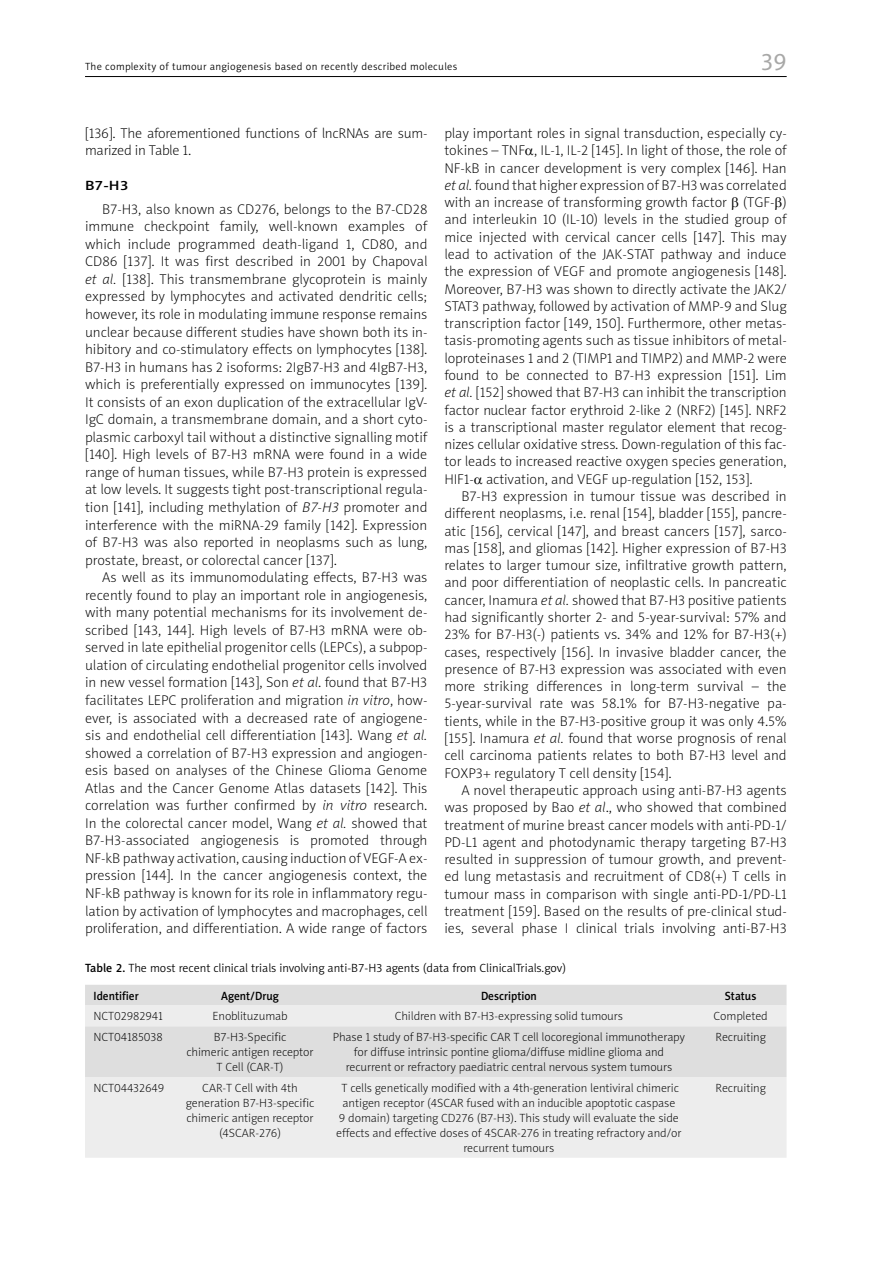
<style>
.page{position:relative;width:893px;height:1263px;background:#fff}
.page>*{position:absolute;margin:0;border:0;box-sizing:border-box;transform-origin:0 0}
.t1{font:24px "Naomi Sans EFN";color:#a8a8a7}
.t2{font:14.25px/17.2px "Naomi Sans EFN Thin";letter-spacing:.005em;color:#000;text-align:justify}
.t3{font:13.5px "Naomi Sans EFN Medium";color:#000;scale:1.2 1}
.t4{font:12px/15px "Naomi Sans EFN Thin";color:#000;text-align:center}
.t5{font:12px "Naomi Sans EFN Light";color:#000}
.t6{font:12px "Naomi Sans EFN Medium";color:#000;scale:.95 1}
.t7{font:10.5px "Naomi Sans EFN Light";letter-spacing:.03em;color:#000}
.s1{font-style:italic}
.s2{font-family:"Naomi Sans EFN Medium"}
</style>
<div class="page">
<hr style="left:85px;top:76px;width:702px;height:1px;background:#000">
<div style="left:85px;top:985px;width:701px;height:20px;background:#dedede"></div>
<svg style="left:85px;top:1005px;width:701px;height:153px;background:#e8e8e8"></svg>
<p class="t7" style="left:85px;top:61px;width:374px">The complexity of tumour angiogenesis based on recently described molecules</p>
<h1 class="t1" style="left:760px;top:47px;width:28px">39</h1>
<p class="t2" style="left:85px;top:124px;width:344px">[136]. The aforementioned functions of lncRNAs are sum&shy;marized in Table 1.</p>
<p class="t3" style="left:85px;top:177px;width:38px">B7-H3</p>
<p class="t2" style="left:85px;top:200px;width:344px;text-indent:17px">B7-H3, also known as CD276, belongs to the B7-CD28 immune checkpoint family, well-known examples of which include programmed death-ligand 1, CD80, and CD86 [137]. It was first described in 2001 by Chapoval <span class="s1">et al.</span> [138]. This transmembrane glycoprotein is mainly expressed by lymphocytes and activated dendritic cells; however, its role in modulating immune response remains unclear because different studies have shown both its in&shy;hibitory and co-stimulatory effects on lymphocytes [138].<br>B7-H3 in humans has 2 isoforms: 2IgB7-H3 and 4IgB7-H3, which is preferentially expressed on immunocytes [139].<br>It consists of an exon duplication of the extracellular IgV-IgC domain, a transmembrane domain, and a short cyto&shy;plasmic carboxyl tail without a distinctive signalling motif [140]. High levels of B7-H3 mRNA were found in a wide range of human tissues, while B7-H3 protein is expressed at low levels. It suggests tight post-transcriptional regula&shy;tion [141], including methylation of <span class="s1">B7-H3</span> promoter and interference with the miRNA-29 family [142]. Expression of B7-H3 was also reported in neoplasms such as lung, prostate, breast, or colorectal cancer [137].</p>
<p class="t2" style="left:85px;top:569px;width:344px;text-indent:17px">As well as its immunomodulating effects, B7-H3 was recently found to play an important role in angiogenesis, with many potential mechanisms for its involvement de&shy;scribed [143, 144]. High levels of B7-H3 mRNA were ob&shy;served in late epithelial progenitor cells (LEPCs), a subpop&shy;ulation of circulating endothelial progenitor cells involved in new vessel formation [143], Son <span class="s1">et al</span>. found that B7-H3 facilitates LEPC proliferation and migration <span class="s1">in vitro</span>, how&shy;ever, is associated with a decreased rate of angiogene&shy;sis and endothelial cell differentiation [143]. Wang <span class="s1">et al. </span>showed a correlation of B7-H3 expression and angiogen&shy;esis based on analyses of the Chinese Glioma Genome Atlas and the Cancer Genome Atlas datasets [142]. This correlation was further confirmed by <span class="s1">in vitro</span> research.<br>In the colorectal cancer model, Wang <span class="s1">et al.</span> showed that B7-H3-associated angiogenesis is promoted through NF-kB pathway activation, causing induction of VEGF-A ex&shy;pression [144]. In the cancer angiogenesis context, the NF-kB pathway is known for its role in inflammatory regu&shy;lation by activation of lymphocytes and macrophages, cell proliferation, and differentiation. A wide range of factors</p>
<p class="t2" style="left:444px;top:125px;width:344px">play important roles in signal transduction, especially cy&shy;tokines – TNF , IL-1, IL-2 [145]. In light of those, the role of NF-kB in cancer development is very complex [146]. Han <span class="s1">et al.</span> found that higher expression of B7-H3 was correlated with an increase of transforming growth factor (TGF- ) and interleukin 10 (IL-10) levels in the studied group of mice injected with cervical cancer cells [147]. This may lead to activation of the JAK-STAT pathway and induce the expression of VEGF and promote angiogenesis [148].<br>Moreover, B7-H3 was shown to directly activate the JAK2/ STAT3 pathway, followed by activation of MMP-9 and Slug transcription factor [149, 150]. Furthermore, other metas&shy;tasis-promoting agents such as tissue inhibitors of metal&shy;loproteinases 1 and 2 (TIMP1 and TIMP2) and MMP-2 were found to be connected to B7-H3 expression [151]. Lim <span class="s1">et al.</span> [152] showed that B7-H3 can inhibit the transcription factor nuclear factor erythroid 2-like 2 (NRF2) [145]. NRF2 is a transcriptional master regulator element that recog&shy;nizes cellular oxidative stress. Down-regulation of this fac&shy;tor leads to increased reactive oxygen species generation, HIF1- activation, and VEGF up-regulation [152, 153].</p>
<p class="t2" style="left:444px;top:488px;width:344px;text-indent:17px">B7-H3 expression in tumour tissue was described in different neoplasms, i.e. renal [154], bladder [155], pancre&shy;atic [156], cervical [147], and breast cancers [157], sarco&shy;mas [158], and gliomas [142]. Higher expression of B7-H3 relates to larger tumour size, infiltrative growth pattern, and poor differentiation of neoplastic cells. In pancreatic cancer, Inamura <span class="s1">et al.</span> showed that B7-H3 positive patients had significantly shorter 2- and 5-year-survival: 57% and 23% for B7-H3(-) patients vs. 34% and 12% for B7-H3(+) cases, respectively [156]. In invasive bladder cancer, the presence of B7-H3 expression was associated with even more striking differences in long-term survival – the 5-year-survival rate was 58.1% for B7-H3-negative pa&shy;tients, while in the B7-H3-positive group it was only 4.5% [155]. Inamura <span class="s1">et al.</span> found that worse prognosis of renal cell carcinoma patients relates to both B7-H3 level and FOXP3+ regulatory T cell density [154].</p>
<p class="t2" style="left:444px;top:782px;width:344px;text-indent:17px">A novel therapeutic approach using anti-B7-H3 agents was proposed by Bao <span class="s1">et al</span>., who showed that combined treatment of murine breast cancer models with anti-PD-1/ PD-L1 agent and photodynamic therapy targeting B7-H3 resulted in suppression of tumour growth, and prevent&shy;ed lung metastasis and recruitment of CD8(+) T cells in tumour mass in comparison with single anti-PD-1/PD-L1 treatment [159]. Based on the results of pre-clinical stud&shy;ies, several phase I clinical trials involving anti-B7-H3</p>
<p class="t5" style="left:85px;top:961px;width:483px"><span class="s2">Table 2.</span> The most recent clinical trials involving anti-B7-H3 agents (data from ClinicalTrials.gov)</p>
<p class="t6" style="left:94px;top:988px;width:49px">Identifier</p>
<p class="t6" style="left:221px;top:988px;width:62px">Agent/Drug</p>
<p class="t6" style="left:481px;top:988px;width:60px">Description</p>
<p class="t6" style="left:725px;top:988px;width:35px">Status</p>
<p class="t4" style="left:94px;top:1009px;width:71px">NCT02982941</p>
<p class="t4" style="left:213px;top:1009px;width:76px">Enoblituzumab</p>
<p class="t4" style="left:395px;top:1009px;width:230px">Children with B7-H3-expressing solid tumours</p>
<p class="t4" style="left:713px;top:1009px;width:56px">Completed</p>
<p class="t4" style="left:94px;top:1029px;width:71px">NCT04185038</p>
<p class="t4" style="left:186px;top:1029px;width:129px">B7-H3-Specific<br>chimeric antigen receptor<br>T Cell (CAR-T)</p>
<p class="t4" style="left:333px;top:1029px;width:354px">Phase 1 study of B7-H3-specific CAR T cell locoregional immunotherapy for diffuse intrinsic pontine glioma/diffuse midline glioma and recurrent or refractory paediatric central nervous system tumours</p>
<p class="t4" style="left:715px;top:1029px;width:52px">Recruiting</p>
<p class="t4" style="left:94px;top:1080px;width:72px">NCT04432649</p>
<p class="t4" style="left:186px;top:1080px;width:130px">CAR-T Cell with 4th generation B7-H3-specific chimeric antigen receptor (4SCAR-276)</p>
<p class="t4" style="left:336px;top:1080px;width:347px">T cells genetically modified with a 4th-generation lentiviral chimeric antigen receptor (4SCAR fused with an inducible apoptotic caspase<br>9 domain) targeting CD276 (B7-H3). This study will evaluate the side effects and effective doses of 4SCAR-276 in treating refractory and/or recurrent tumours</p>
<p class="t4" style="left:715px;top:1080px;width:52px">Recruiting</p>
</div>
